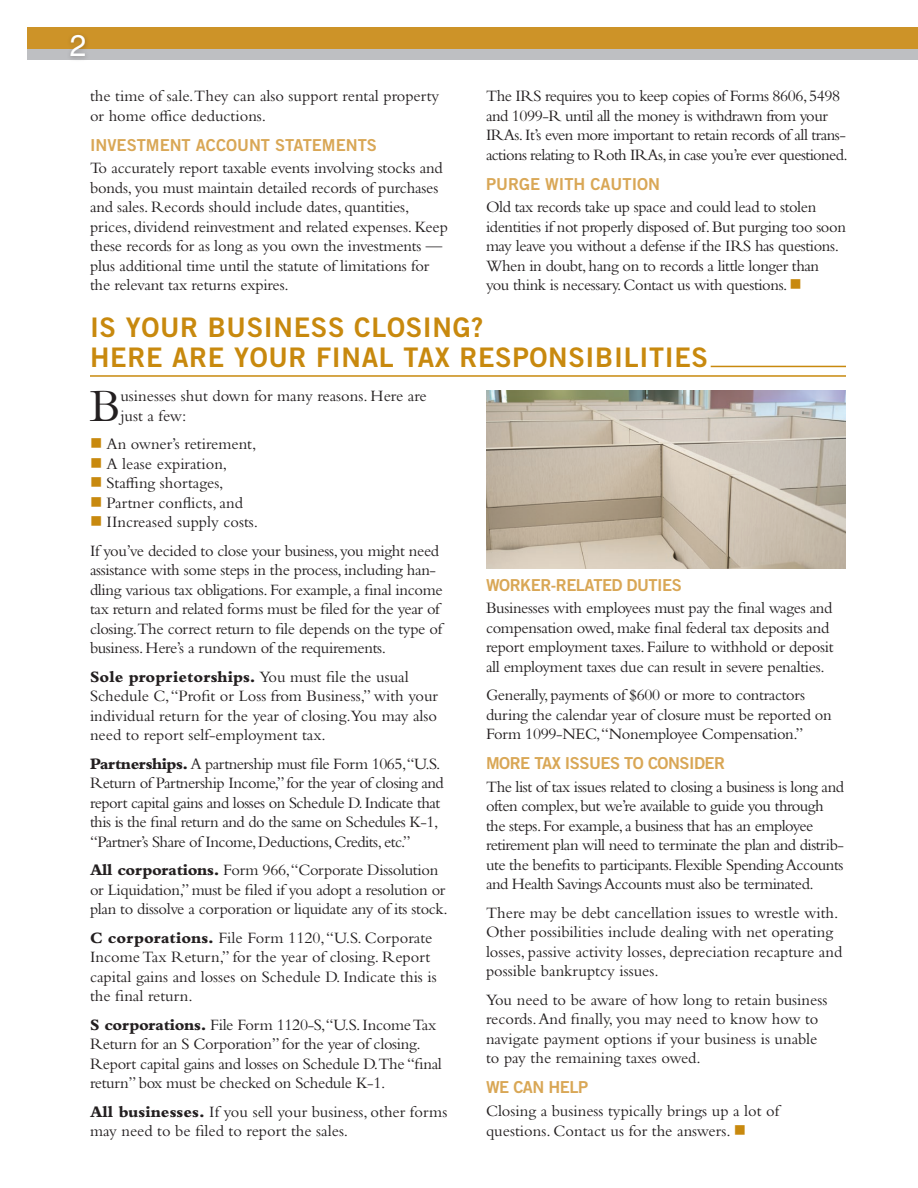
<style>
.page{position:relative;width:918px;height:1188px;background:#fff}
.page>*{position:absolute;margin:0;border:0;box-sizing:border-box;transform-origin:0 0}
.t1{font:47.85px "Bembo Std";color:#231f20}
.t2{font:30px "Helvetica LT Std";color:#fff}
.t3{font:27px/30px "Trade Gothic LT Std Bd 2";letter-spacing:.025em;color:#c8890e}
.t4{font:16.5px/19.5px "Bembo Std";letter-spacing:-.02em;color:#231f20}
.t5{font:16.5px/19.5px "Bembo Std";color:#231f20}
.t6{font:16.5px "Trade Gothic LT Std Bd 2";letter-spacing:-.03em;color:#d9a756}
.t7{font:16.5px "Trade Gothic LT Std Bd 2";color:#d9a756}
.s1{color:#c8890e}
.s2{font-weight:800}
</style>
<div class="page">
<div style="left:27px;top:44px;width:891px;height:16px;background:#bebfc2"></div>
<div style="left:27px;top:27px;width:891px;height:22px;background:#cd9328"></div>
<hr style="left:711px;top:366px;width:135px;height:1px;background:#c8890e">
<hr style="left:90px;top:375px;width:756px;height:2px;background:#c8890e">
<div style="left:67px;top:31px;width:24px;height:31px;background:#231f20;opacity:.3"></div>
<img style="left:486px;top:390px;width:360px;height:178px">
<h2 class="t2" style="left:70px;top:28px;width:18px">2</h2>
<p class="t5" style="left:90px;top:86px;width:351px">the time of sale.They can also support rental property or home office deductions.</p>
<p class="t7" style="left:90px;top:135px;width:288px">INVESTMENT ACCOUNT STATEMENTS</p>
<p class="t4" style="left:90px;top:158px;width:359px">To accurately report taxable events involving stocks and bonds, you must maintain detailed records of purchases and sales. Records should include dates, quantities, prices, dividend reinvestment and related expenses. Keep these records for as long as you own the investments — plus additional time until the statute of limitations for the relevant tax returns expires.</p>
<p class="t4" style="left:486px;top:86px;width:363px">The IRS requires you to keep copies of Forms 8606, 5498 and 1099-R until all the money is withdrawn from your IRAs. It’s even more important to retain records of all trans&shy;actions relating to Roth IRAs, in case you’re ever questioned.</p>
<p class="t7" style="left:486px;top:174px;width:176px">PURGE WITH CAUTION</p>
<p class="t4" style="left:486px;top:197px;width:361px">Old tax records take up space and could lead to stolen identities if not properly disposed of. But purging too soon may leave you without a defense if the IRS has questions.<br>When in doubt, hang on to records a little longer than you think is necessary. Contact us with questions. <span class="s1">■</span></p>
<h3 class="t3" style="left:90px;top:312px;width:620px">IS YOUR BUSINESS CLOSING?<br>HERE ARE YOUR FINAL TAX RESPONSIBILITIES</h3>
<h1 class="t1" style="left:90px;top:378px;width:32px">B</h1>
<p class="t5" style="left:120px;top:386px;width:308px">usinesses shut down for many reasons. Here are just a few:</p>
<p class="t5" style="left:90px;top:434px;width:168px"><span class="s1">■</span> An owner’s retirement,</p>
<p class="t5" style="left:90px;top:453px;width:139px"><span class="s1">■</span> A lease expiration,</p>
<p class="t5" style="left:90px;top:473px;width:135px"><span class="s1">■</span> Staffing shortages,</p>
<p class="t5" style="left:90px;top:492px;width:155px"><span class="s1">■</span> Partner conflicts, and</p>
<p class="t4" style="left:90px;top:507px;width:351px;line-height:28.5px"><span class="s1">■</span> IIncreased supply costs.<br>If you’ve decided to close your business, you might need</p>
<p class="t4" style="left:90px;top:560px;width:354px">assistance with some steps in the process, including han&shy;dling various tax obligations. For example, a final income tax return and related forms must be filed for the year of closing.The correct return to file depends on the type of business. Here’s a rundown of the requirements.</p>
<p class="t5" style="left:90px;top:666px;width:350px"><span class="s2">Sole proprietorships.</span> You must file the usual Schedule C, “Profit or Loss from Business,” with your individual return for the year of closing.You may also need to report self-employment tax.</p>
<p class="t4" style="left:90px;top:753px;width:355px"><span class="s2">Partnerships.</span> A partnership must file Form 1065,“U.S.<br>Return of Partnership Income,” for the year of closing and report capital gains and losses on Schedule D. Indicate that this is the final return and do the same on Schedules K-1, “Partner’s Share of Income, Deductions, Credits, etc.”</p>
<p class="t4" style="left:90px;top:860px;width:359px"><span class="s2">All corporations.</span> Form 966,“Corporate Dissolution or Liquidation,” must be filed if you adopt a resolution or plan to dissolve a corporation or liquidate any of its stock.</p>
<p class="t5" style="left:90px;top:927px;width:348px"><span class="s2">C corporations.</span> File Form 1120, “U.S. Corporate Income Tax Return,” for the year of closing. Report capital gains and losses on Schedule D. Indicate this is the final return.</p>
<p class="t4" style="left:90px;top:1014px;width:353px"><span class="s2">S corporations.</span> File Form 1120-S,“U.S. Income Tax Return for an S Corporation” for the year of closing.<br>Report capital gains and losses on Schedule D.The “final return” box must be checked on Schedule K-1.</p>
<p class="t5" style="left:90px;top:1101px;width:359px"><span class="s2">All businesses.</span> If you sell your business, other forms may need to be filed to report the sales.</p>
<p class="t6" style="left:486px;top:575px;width:197px">WORKER-RELATED DUTIES</p>
<p class="t4" style="left:486px;top:598px;width:349px">Businesses with employees must pay the final wages and compensation owed, make final federal tax deposits and report employment taxes. Failure to withhold or deposit all employment taxes due can result in severe penalties.</p>
<p class="t4" style="left:486px;top:685px;width:347px">Generally, payments of $600 or more to contractors during the calendar year of closure must be reported on<br>Form 1099-NEC,“Nonemployee Compensation.”</p>
<p class="t6" style="left:486px;top:753px;width:241px">MORE TAX ISSUES TO CONSIDER</p>
<p class="t4" style="left:486px;top:777px;width:360px">The list of tax issues related to closing a business is long and often complex, but we’re available to guide you through the steps. For example, a business that has an employee retirement plan will need to terminate the plan and distrib&shy;ute the benefits to participants. Flexible Spending Accounts and Health Savings Accounts must also be terminated.</p>
<p class="t5" style="left:486px;top:903px;width:358px">There may be debt cancellation issues to wrestle with.<br>Other possibilities include dealing with net operating losses, passive activity losses, depreciation recapture and possible bankruptcy issues.</p>
<p class="t5" style="left:486px;top:990px;width:343px">You need to be aware of how long to retain business records. And finally, you may need to know how to navigate payment options if your business is unable to pay the remaining taxes owed.</p>
<p class="t6" style="left:486px;top:1077px;width:104px">WE CAN HELP</p>
<p class="t5" style="left:486px;top:1101px;width:295px">Closing a business typically brings up a lot of questions. Contact us for the answers. <span class="s1">■</span></p>
</div>
